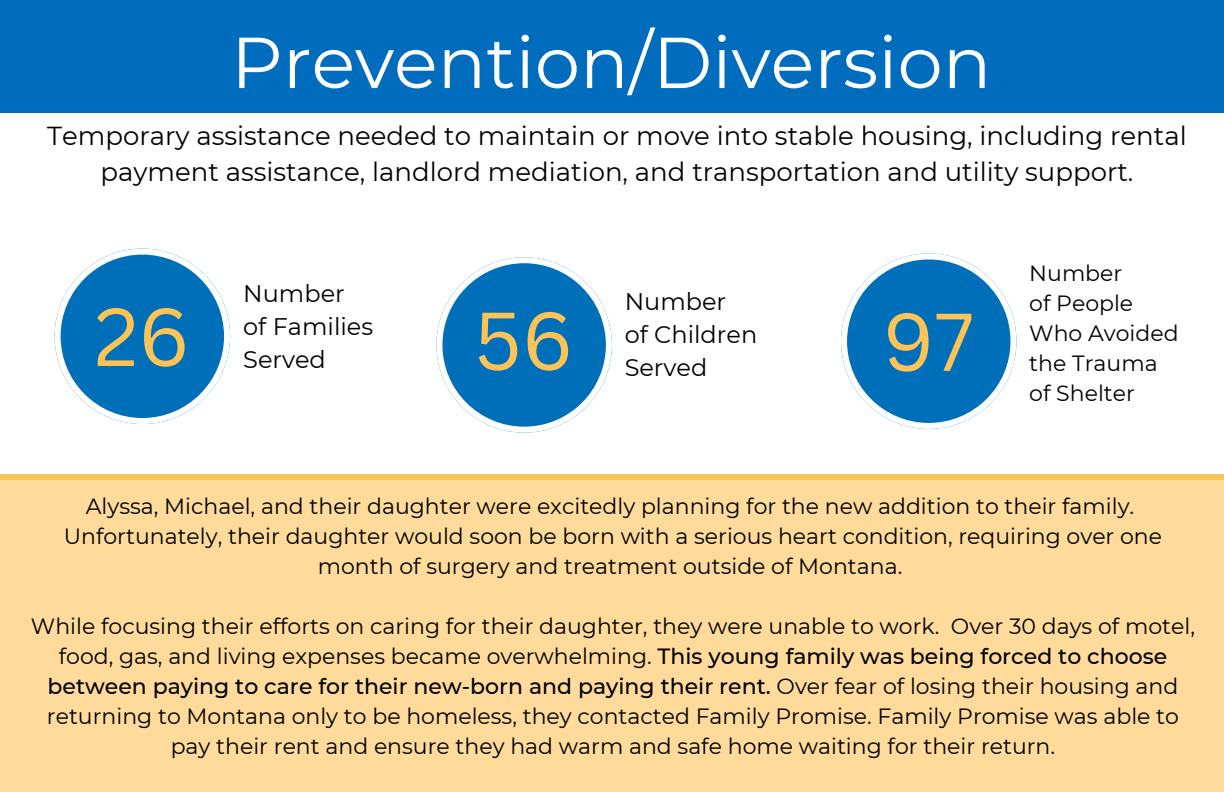
<style>
.page{position:relative;width:1224px;height:792px;background:#fff}
.page>*{position:absolute;margin:0;border:0;box-sizing:border-box;transform-origin:0 0}
.t1{font:80px "Canva Sans";color:#fec357}
.t2{font:72px "Montserrat";color:#fff}
.t3{font:26px/36px "Montserrat";color:#000;text-align:center}
.t4{font:24px/33px "Montserrat";color:#000}
.t5{font:22px/30px "Montserrat";color:#000;text-align:center}
.s1{font-weight:500}
</style>
<div class="page">
<svg style="left:436px;top:257px;width:176px;height:176px"></svg>
<svg style="left:55px;top:249px;width:175px;height:175px"></svg>
<svg style="left:841px;top:253px;width:176px;height:176px"></svg>
<div style="left:0;top:480px;width:1224px;height:312px;background:#fedb9a"></div>
<div style="left:0;top:474px;width:1224px;height:6px;background:#fec357"></div>
<div style="left:0;top:0;width:1224px;height:113px;background:#006cbd"></div>
<h2 class="t2" style="left:231px;top:18px;width:762px">Prevention/Diversion</h2>
<p class="t3" style="left:47px;top:117px;width:1141px">Temporary assistance needed to maintain or move into stable housing, including rental payment assistance, landlord mediation, and transportation and utility support.</p>
<h1 class="t1" style="left:94px;top:281px;width:97px">26</h1>
<p class="t4" style="left:243px;top:277px;width:131px">Number of Families<br>Served</p>
<p class="t4" style="left:625px;top:285px;width:134px">Number<br>of Children</p>
<h1 class="t1" style="left:474px;top:284px;width:100px">56</h1>
<p class="t4" style="left:625px;top:351px;width:84px">Served</p>
<h1 class="t1" style="left:883px;top:285px;width:92px">97</h1>
<p class="t5" style="left:1029px;top:258px;width:151px;text-align:left">Number<br>of People<br>Who Avoided the Trauma of Shelter</p>
<p class="t5" style="left:64px;top:491px;width:1100px">Alyssa, Michael, and their daughter were excitedly planning for the new addition to their family.<br>Unfortunately, their daughter would soon be born with a serious heart condition, requiring over one month of surgery and treatment outside of Montana.</p>
<p class="t5" style="left:31px;top:611px;width:1166px">While focusing their efforts on caring for their daughter, they were unable to work. Over 30 days of motel, food, gas, and living expenses became overwhelming. <span class="s1">This young family was being forced to choose between paying to care for their new-born and paying their rent.</span> Over fear of losing their housing and returning to Montana only to be homeless, they contacted Family Promise. Family Promise was able to pay their rent and ensure they had warm and safe home waiting for their return.</p>
</div>
